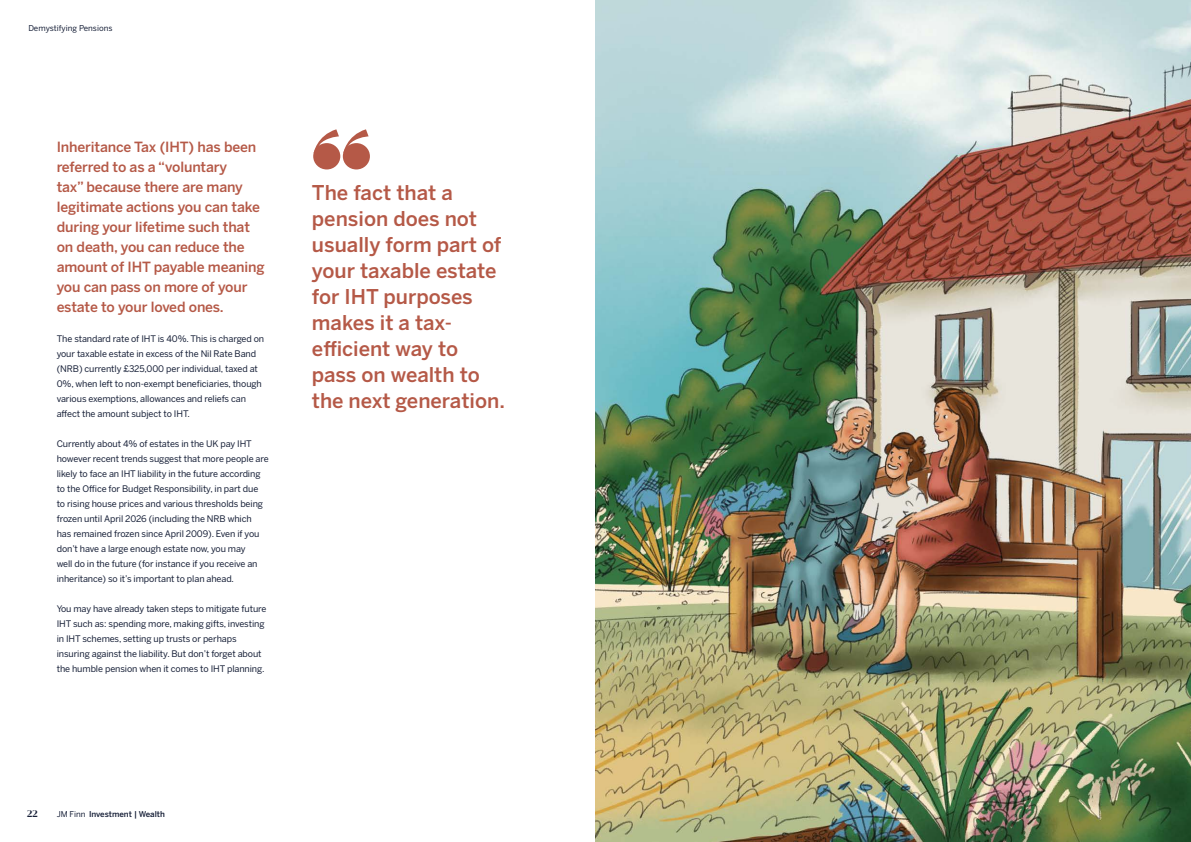
<style>
.page{position:relative;width:1191px;height:842px;background:#fff}
.page>*{position:absolute;margin:0;border:0;box-sizing:border-box;transform-origin:0 0}
.t1{font:500 20.2px/26px "Benton Sans";color:#b55947}
.t2{font:500 14px/20px "Benton Sans";letter-spacing:-.01em;color:#b55947}
.t3{font:700 11px "Grifo M";color:#161f37}
.t4{font:9px/15px "Benton Sans";letter-spacing:-.01em;color:#161f37}
.t5{font:500 8px "Benton Sans";color:#161f37}
.t6{font:8px "Benton Sans";color:#161f37}
.s1{font-weight:400}
</style>
<div class="page">
<img style="left:595px;top:0;width:596px;height:842px">
<div style="left:313px;top:143px;width:27px;height:26px;background:#b55947;border-radius:50%"></div>
<div style="left:343px;top:143px;width:27px;height:26px;background:#b55947;border-radius:50%"></div>
<svg style="left:313px;top:129px;width:55px;height:25px"></svg>
<p class="t6" style="left:28px;top:24px;width:86px">Demystifying Pensions</p>
<p class="t2" style="left:57px;top:136px;width:209px">Inheritance Tax (IHT) has been referred to as a “voluntary<br>tax” because there are many legitimate actions you can take during your lifetime such that on death, you can reduce the amount of IHT payable meaning you can pass on more of your estate to your loved ones.</p>
<p class="t4" style="left:57px;top:331px;width:209px">The standard rate of IHT is 40%. This is charged on your taxable estate in excess of the Nil Rate Band (NRB) currently £325,000 per individual, taxed at 0%, when left to non-exempt beneficiaries, though various exemptions, allowances and reliefs can affect the amount subject to IHT.</p>
<p class="t4" style="left:57px;top:436px;width:213px">Currently about 4% of estates in the UK pay IHT however recent trends suggest that more people are likely to face an IHT liability in the future according to the Office for Budget Responsibility, in part due to rising house prices and various thresholds being frozen until April 2026 (including the NRB which has remained frozen since April 2009). Even if you don’t have a large enough estate now, you may<br>well do in the future (for instance if you receive an inheritance) so it’s important to plan ahead.</p>
<p class="t4" style="left:57px;top:601px;width:211px">You may have already taken steps to mitigate future IHT such as: spending more, making gifts, investing in IHT schemes, setting up trusts or perhaps insuring against the liability. But don’t forget about the humble pension when it comes to IHT planning.</p>
<h1 class="t1" style="left:312px;top:179px;width:194px">The fact that a pension does not usually form part of your taxable estate for IHT purposes makes it a tax&shy;efficient way to pass on wealth to the next generation.</h1>
<p class="t3" style="left:27px;top:808px;width:12px">22</p>
<p class="t5" style="left:57px;top:809px;width:110px"><span class="s1">JM Finn</span> Investment | Wealth</p>
</div>
